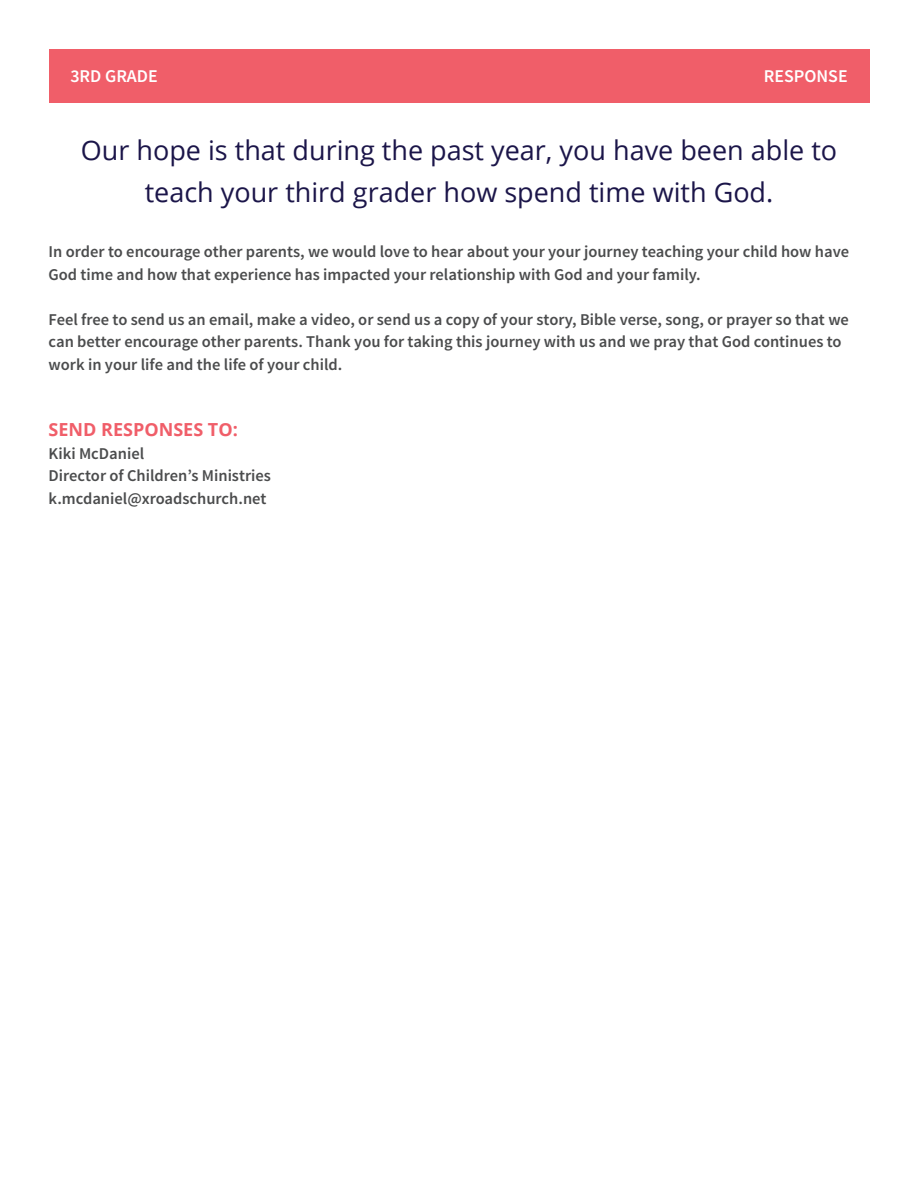
<style>
.page{position:relative;width:918px;height:1188px;background:#fff}
.page>*{position:absolute;margin:0;border:0;box-sizing:border-box;transform-origin:0 0}
.Verse{font:27px/42px "Open Sans";color:#1b1549;text-align:center}
.Header_White{font:600 18px "Source Sans Pro";color:#fff}
.Small_Bold_Headers{font:700 18px "Open Sans";color:#f05e69}
.Body{font:600 16.5px/22.5px "Source Sans Pro";color:#4b4c4d}
</style>
<div class="page">
<div style="left:49px;top:49px;width:820px;height:54px;background:#f05e69"></div>
<p class="Header_White" style="left:70px;top:65px;width:89px">3RD GRADE</p>
<p class="Header_White" style="left:764px;top:65px;width:85px">RESPONSE</p>
<p class="Verse" style="left:81px;top:128px;width:758px">Our hope is that during the past year, you have been able to teach your third grader how spend time with God.</p>
<p class="Body" style="left:49px;top:241px;width:802px">In order to encourage other parents, we would love to hear about your your journey teaching your child how have<br>God time and how that experience has impacted your relationship with God and your family.</p>
<p class="Body" style="left:49px;top:309px;width:802px">Feel free to send us an email, make a video, or send us a copy of your story, Bible verse, song, or prayer so that we can better encourage other parents. Thank you for taking this journey with us and we pray that God continues to work in your life and the life of your child.</p>
<p class="Small_Bold_Headers" style="left:49px;top:417px;width:191px">SEND RESPONSES TO:</p>
<p class="Body" style="left:49px;top:443px;width:97px">Kiki McDaniel</p>
<p class="Body" style="left:49px;top:465px;width:224px">Director of Children’s Ministries k.mcdaniel@xroadschurch.net</p>
</div>
